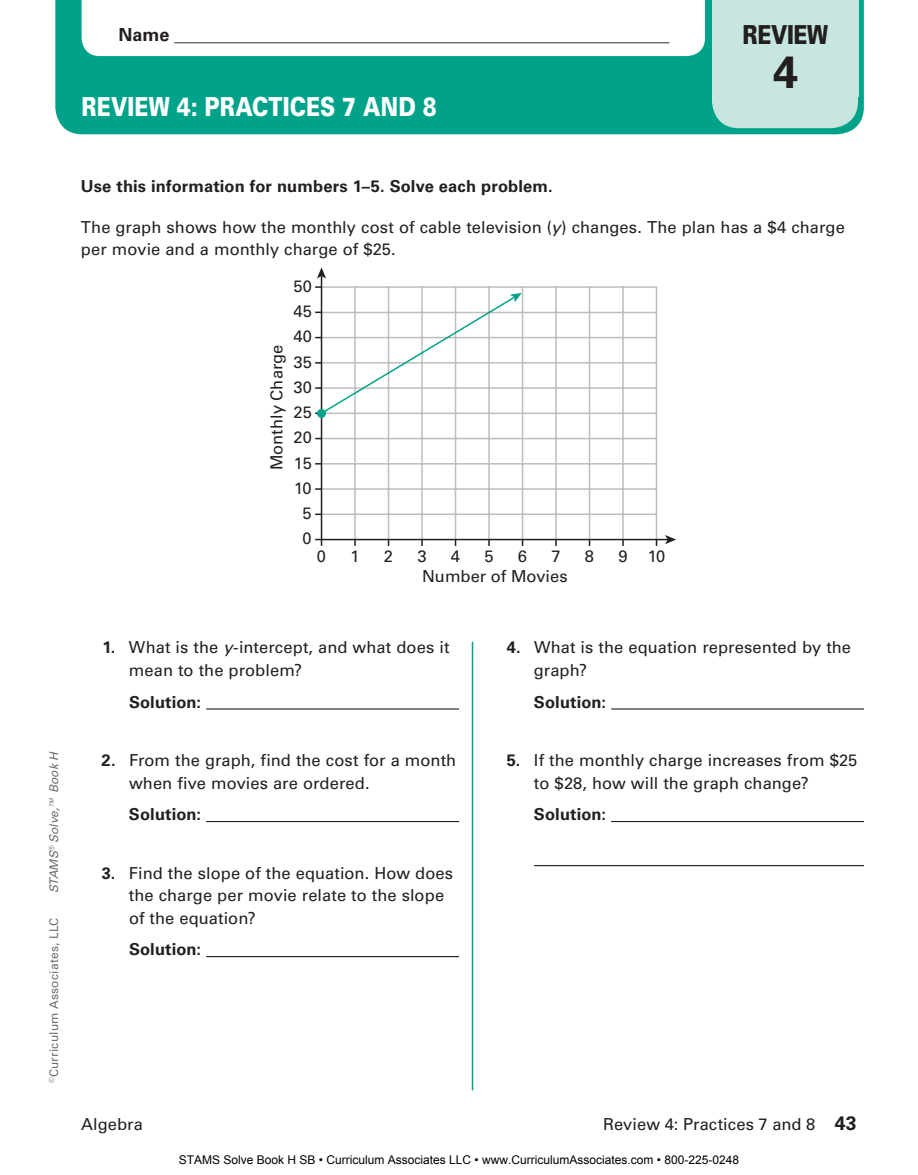
<style>
.page{position:relative;width:918px;height:1175px;background:#fff}
.page>*{position:absolute;margin:0;border:0;box-sizing:border-box;transform-origin:0 0}
.t1{font:700 45px "Univers LT Std";color:#231f20}
.t2{font:900 26.25px "Univers LT Std";letter-spacing:.005em;color:#fff;scale:.8 1}
.t3{font:900 26.25px "Univers LT Std";color:#231f20;scale:.8 1}
.t4{font:700 19.5px "Univers LT Std";color:#231f20}
.t5{font:18px "Univers LT Std";color:#231f20}
.t6{font:16.5px/22.5px "Univers LT Std";color:#231f20}
.t7{font:700 16.5px "Univers LT Std";letter-spacing:.005em;color:#231f20}
.t8{font:12px "Arial";color:#000}
.t9{font:12px "Univers LT Std";letter-spacing:.02em;color:#6d6e71}
.t10{font:italic 12px "Univers LT Std";color:#6d6e71}
.s1{font-weight:700}
.s2{font-style:italic}
</style>
<div class="page">
<div style="left:55px;top:0;width:809px;height:134px;background:#00a389"></div>
<svg style="left:82px;top:0;width:623px;height:56px"></svg>
<svg style="left:712px;top:97px;width:146px;height:31px;background:#bbe1da"></svg>
<div style="left:712px;top:0;width:146px;height:97px;background:#c8e6e0"></div>
<hr style="left:472px;top:642px;width:1px;height:447px;background:#00a389">
<hr style="left:206px;top:708px;width:253px;height:1px;background:#231f20">
<hr style="left:206px;top:821px;width:253px;height:1px;background:#231f20">
<hr style="left:206px;top:956px;width:253px;height:1px;background:#231f20">
<hr style="left:611px;top:708px;width:253px;height:1px;background:#231f20">
<hr style="left:611px;top:821px;width:253px;height:1px;background:#231f20">
<hr style="left:534px;top:865px;width:330px;height:1px;background:#231f20">
<svg style="left:320px;top:278px;width:345px;height:263px"></svg>
<svg style="left:665px;top:535px;width:11px;height:9px"></svg>
<svg style="left:317px;top:267px;width:9px;height:11px"></svg>
<svg style="left:315px;top:539px;width:7px;height:7px"></svg>
<svg style="left:354px;top:539px;width:2px;height:7px"></svg>
<svg style="left:421px;top:539px;width:2px;height:7px"></svg>
<svg style="left:488px;top:539px;width:2px;height:7px"></svg>
<svg style="left:555px;top:539px;width:2px;height:7px"></svg>
<svg style="left:622px;top:539px;width:2px;height:7px"></svg>
<svg style="left:315px;top:513px;width:7px;height:2px"></svg>
<svg style="left:315px;top:488px;width:7px;height:2px"></svg>
<svg style="left:315px;top:286px;width:207px;height:129px"></svg>
<div style="left:317px;top:409px;width:9px;height:9px;background:#00a389;border-radius:50%"></div>
<p class="t5" style="left:118px;top:24px;width:553px"><span class="s1">Name</span> _______________________________________________________</p>
<h2 class="t3" style="left:743px;top:18px;width:108px">REVIEW</h2>
<h2 class="t2" style="left:82px;top:90px;width:446px">REVIEW 4: PRACTICES 7 AN D 8</h2>
<h1 class="t1" style="left:773px;top:46px;width:27px">4</h1>
<p class="t7" style="left:81px;top:176px;width:473px">Use this information for numbers 1–5. Solve each problem.</p>
<p class="t6" style="left:81px;top:215px;width:765px">The graph shows how the monthly cost of cable television (<span class="s2">y</span>) changes. The plan has a $4 charge per movie and a monthly charge of $25.</p>
<p class="t6" style="left:294px;top:275px;width:20px">50</p>
<p class="t6" style="left:294px;top:300px;width:20px">45</p>
<p class="t6" style="left:265px;top:470px;width:127px;rotate:-90deg">Monthly Charge</p>
<p class="t6" style="left:294px;top:325px;width:20px">40</p>
<p class="t6" style="left:294px;top:351px;width:20px">35</p>
<p class="t6" style="left:294px;top:376px;width:20px">30</p>
<p class="t6" style="left:294px;top:401px;width:20px">25</p>
<p class="t6" style="left:294px;top:426px;width:20px">20</p>
<p class="t6" style="left:294px;top:451px;width:20px">15</p>
<p class="t6" style="left:294px;top:477px;width:19px">10</p>
<p class="t6" style="left:302px;top:502px;width:11px">5</p>
<p class="t6" style="left:302px;top:527px;width:11px">0</p>
<p class="t6" style="left:317px;top:544px;width:11px">0</p>
<p class="t6" style="left:484px;top:544px;width:11px">5</p>
<p class="t6" style="left:518px;top:544px;width:11px">6</p>
<p class="t6" style="left:551px;top:544px;width:11px">7</p>
<p class="t6" style="left:585px;top:544px;width:11px">8</p>
<p class="t6" style="left:618px;top:544px;width:48px">9 10</p>
<p class="t6" style="left:350px;top:545px;width:11px">1</p>
<p class="t6" style="left:384px;top:545px;width:11px">2</p>
<p class="t6" style="left:417px;top:545px;width:11px">3</p>
<p class="t6" style="left:422px;top:546px;width:147px;line-height:20.4px;text-indent:29px">4<br>Number of Movies</p>
<p class="t10" style="left:47px;top:893px;width:144px;rotate:-90deg">STAMS<sup>®</sup> Solve,™ Book H</p>
<p class="t9" style="left:47px;top:1083px;width:167px;rotate:-90deg"><sup>©</sup>Curriculum Associates, LLC</p>
<p class="t6" style="left:129px;top:636px;width:322px;text-indent:-27px"><span class="s1">1.</span> What is the <span class="s2">y</span>-intercept, and what does it mean to the problem?</p>
<p class="t7" style="left:129px;top:692px;width:74px">Solution:</p>
<p class="t6" style="left:129px;top:749px;width:329px;text-indent:-27px"><span class="s1">2.</span> From the graph, find the cost for a month when five movies are ordered.</p>
<p class="t7" style="left:129px;top:804px;width:74px">Solution:</p>
<p class="t6" style="left:129px;top:861px;width:326px;text-indent:-27px"><span class="s1">3.</span> Find the slope of the equation. How does the charge per movie relate to the slope of the equation?</p>
<p class="t7" style="left:129px;top:939px;width:74px">Solution:</p>
<p class="t6" style="left:534px;top:636px;width:319px;text-indent:-27px"><span class="s1">4.</span> What is the equation represented by the graph?</p>
<p class="t7" style="left:534px;top:692px;width:74px">Solution:</p>
<p class="t6" style="left:534px;top:749px;width:325px;text-indent:-27px"><span class="s1">5.</span> If the monthly charge increases from $25 to $28, how will the graph change?</p>
<p class="t7" style="left:534px;top:804px;width:74px">Solution:</p>
<p class="t6" style="left:81px;top:1112px;width:63px">Algebra</p>
<p class="t6" style="left:603px;top:1112px;width:214px">Review 4: Practices 7 and 8</p>
<p class="t8" style="left:179px;top:1152px;width:562px">STAMS Solve Book H SB • Curriculum Associates LLC • www.CurriculumAssociates.com • 800-225-0248</p>
<p class="t4" style="left:835px;top:1111px;width:23px">43</p>
</div>
